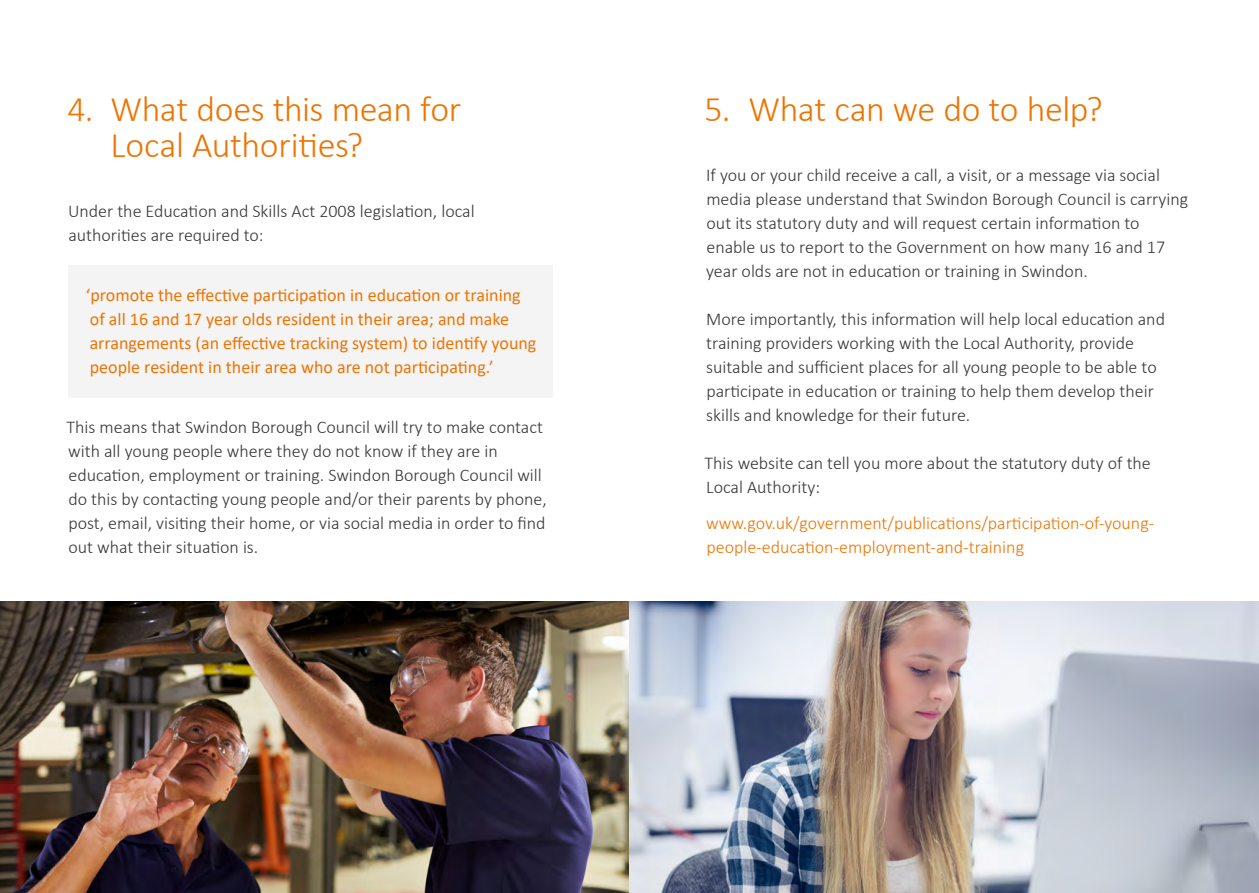
<style>
.page{position:relative;width:1259px;height:893px;background:#fff}
.page>*{position:absolute;margin:0;border:0;box-sizing:border-box;transform-origin:0 0}
.t1{font:300 36px/36px "Calibri";letter-spacing:-.01em;color:#ee7402}
.t2{font:300 18px/24px "Calibri";color:#373636}
.t3{font:18px/24px "Calibri";color:#ee7402}
.t4{font:300 18px/24px "Calibri";color:#ee7402}
</style>
<div class="page">
<div style="left:68px;top:265px;width:485px;height:132px;background:#f4f4f4"></div>
<img style="left:0;top:601px;width:1259px;height:292px">
<h1 class="t1" style="left:111px;top:91px;width:352px;text-indent:-43px">4. What does this mean for<br>Local Authorities?</h1>
<p class="t2" style="left:68px;top:199px;width:408px">Under the Education and Skills Act 2008 legislation, local authorities are required to:</p>
<p class="t3" style="left:86px;top:283px;width:452px">‘promote the effective participation in education or training of all 16 and 17 year olds resident in their area; and make arrangements (an effective tracking system) to identify young people resident in their area who are not participating.’</p>
<p class="t2" style="left:67px;top:415px;width:482px">This means that Swindon Borough Council will try to make contact with all young people where they do not know if they are in education, employment or training. Swindon Borough Council will do this by contacting young people and/or their parents by phone, post, email, visiting their home, or via social media in order to find out what their situation is.</p>
<h1 class="t1" style="left:704px;top:91px;width:400px">5. What can we do to help?</h1>
<p class="t2" style="left:706px;top:163px;width:483px">If you or your child receive a call, a visit, or a message via social media please understand that Swindon Borough Council is carrying out its statutory duty and will request certain information to enable us to report to the Government on how many 16 and 17 year olds are not in education or training in Swindon.</p>
<p class="t2" style="left:706px;top:307px;width:460px">More importantly, this information will help local education and training providers working with the Local Authority, provide suitable and sufficient places for all young people to be able to participate in education or training to help them develop their skills and knowledge for their future.</p>
<p class="t2" style="left:704px;top:451px;width:448px">This website can tell you more about the statutory duty of the<br>Local Authority:</p>
<p class="t4" style="left:706px;top:511px;width:449px">www.gov.uk/government/publications/participation-of-young&shy;people-education-employment-and-training</p>
</div>
